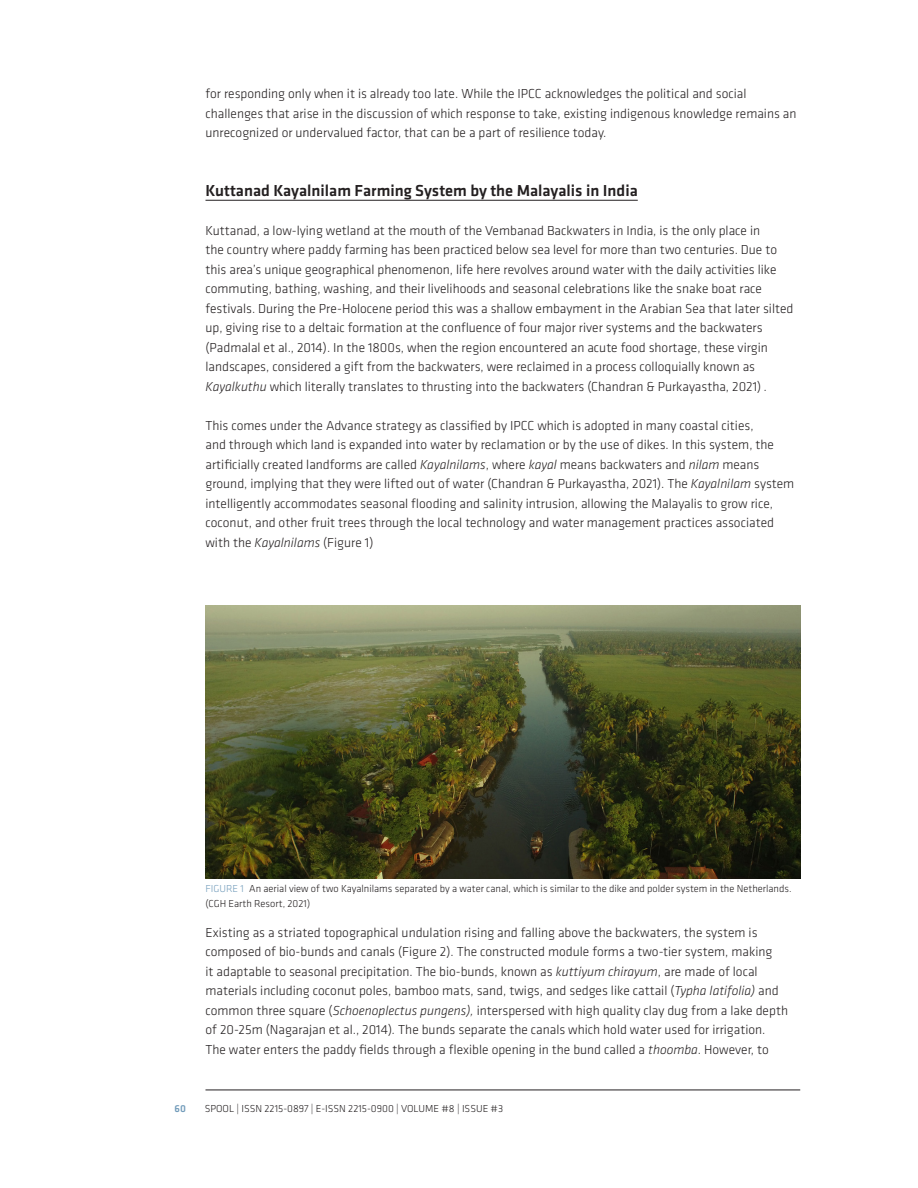
<style>
.page{position:relative;width:918px;height:1188px;background:#fff}
.page>*{position:absolute;margin:0;border:0;box-sizing:border-box;transform-origin:0 0}
.SUBHEADING_Normal_1{font:500 16.5px "Klavika Basic";color:#231f20}
.BODY_Normal{font:300 13.5px/19.5px "Klavika Basic";color:#231f20}
.t1{font:300 10.5px/14.7px "Klavika Basic";color:#231f20}
.t2{font:300 10.5px "Klavika Basic";color:#749dbb}
.t3{font:500 10.5px "Klavika Basic";color:#749dbb}
.s1{font-style:italic}
.s2{color:#749dbb}
</style>
<div class="page">
<hr style="left:206px;top:1090px;width:594px;height:1px;background:#231f20">
<hr style="left:206px;top:200px;width:432px;height:1px;background:#231f20">
<img style="left:206px;top:605px;width:594px;height:273px">
<p class="BODY_Normal" style="left:206px;top:84px;width:592px">for responding only when it is already too late. While the IPCC acknowledges the political and social challenges that arise in the discussion of which response to take, existing indigenous knowledge remains an unrecognized or undervalued factor, that can be a part of resilience today.</p>
<p class="SUBHEADING_Normal_1" style="left:206px;top:179px;width:434px">Kuttanad Kayalnilam Farming System by the Malayalis in India</p>
<p class="BODY_Normal" style="left:206px;top:220px;width:589px">Kuttanad, a low-lying wetland at the mouth of the Vembanad Backwaters in India, is the only place in<br>the country where paddy farming has been practiced below sea level for more than two centuries. Due to this area’s unique geographical phenomenon, life here revolves around water with the daily activities like commuting, bathing, washing, and their livelihoods and seasonal celebrations like the snake boat race festivals. During the Pre-Holocene period this was a shallow embayment in the Arabian Sea that later silted up, giving rise to a deltaic formation at the confluence of four major river systems and the backwaters (Padmalal et al., 2014). In the 1800s, when the region encountered an acute food shortage, these virgin landscapes, considered a gift from the backwaters, were reclaimed in a process colloquially known as <span class="s1">Kayalkuthu</span> which literally translates to thrusting into the backwaters (Chandran &amp; Purkayastha, 2021) <span class="s1">.</span></p>
<p class="BODY_Normal" style="left:206px;top:415px;width:590px">This comes under the Advance strategy as classified by IPCC which is adopted in many coastal cities,<br>and through which land is expanded into water by reclamation or by the use of dikes. In this system, the artificially created landforms are called <span class="s1">Kayalnilams</span>, where <span class="s1">kayal</span> means backwaters and <span class="s1">nilam</span> means ground, implying that they were lifted out of water (Chandran &amp; Purkayastha, 2021). The <span class="s1">Kayalnilam</span> system intelligently accommodates seasonal flooding and salinity intrusion, allowing the Malayalis to grow rice, coconut, and other fruit trees through the local technology and water management practices associated with the <span class="s1">Kayalnilams</span> (Figure 1)</p>
<p class="t1" style="left:206px;top:881px;width:588px;text-indent:35px"><span class="s2">1</span> An aerial view of two Kayalnilams separated by a water canal, which is similar to the dike and polder system in the Netherlands. (CGH Earth Resort, 2021)</p>
<p class="BODY_Normal" style="left:206px;top:922px;width:584px">Existing as a striated topographical undulation rising and falling above the backwaters, the system is composed of bio-bunds and canals (Figure 2). The constructed module forms a two-tier system, making<br>it adaptable to seasonal precipitation. The bio-bunds, known as <span class="s1">kuttiyum chirayum</span>, are made of local materials including coconut poles, bamboo mats, sand, twigs, and sedges like cattail (<span class="s1">Typha latifolia)</span> and common three square (<span class="s1">Schoenoplectus pungens),</span> interspersed with high quality clay dug from a lake depth of 20-25m (Nagarajan et al., 2014)<span class="s1">.</span> The bunds separate the canals which hold water used for irrigation.<br>The water enters the paddy fields through a flexible opening in the bund called a <span class="s1">thoomba</span>. However, to</p>
<p class="t2" style="left:206px;top:882px;width:12px">Figure</p>
<p class="t3" style="left:175px;top:1102px;width:13px">60</p>
<p class="t1" style="left:205px;top:1101px;width:300px">SPOOL | ISSN 2215-0897 | E-ISSN 2215-0900 | VOLUME #8 | ISSUE #3</p>
</div>
